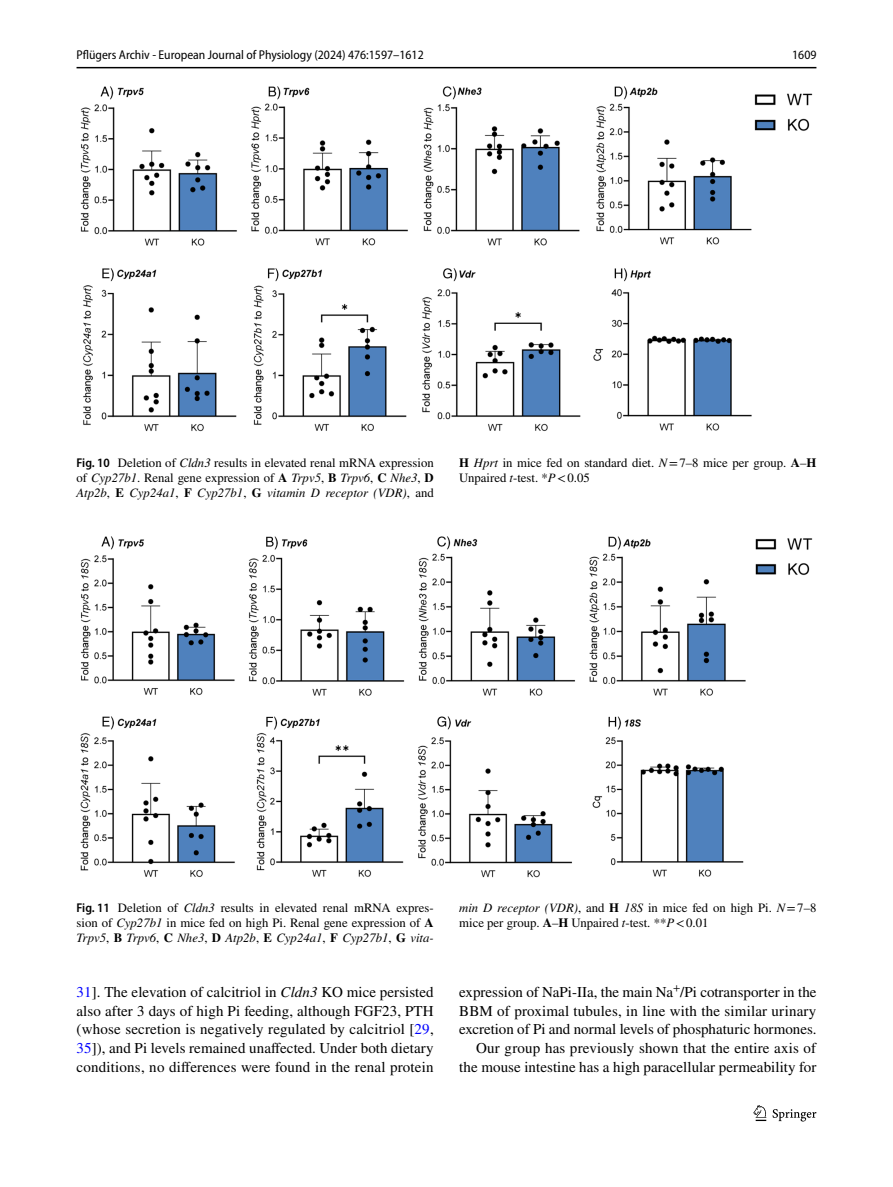
<style>
.page{position:relative;width:893px;height:1187px;background:#fff}
.page>*{position:absolute;margin:0;border:0;box-sizing:border-box;transform-origin:0 0}
.t1{font:15px/18.8px "STIX";letter-spacing:.005em;color:#000;text-align:justify}
.t2{font:12.75px/15px "STIX";color:#000;text-align:justify}
.t3{font:semi-condensed 12.75px "Myriad Pro";color:#000}
.s1{font-family:"Myriad Pro";font-weight:600;font-stretch:semi-condensed}
.s2{font-style:italic}
.s3{font-weight:700}
.s4{color:#00f}
</style>
<div class="page">
<hr style="left:77px;top:67px;width:739px;height:1px;background:#000">
<svg style="left:753px;top:1105px;width:13px;height:15px"></svg>
<svg style="left:773px;top:1109px;width:43px;height:12px"></svg>
<img style="left:81px;top:87px;width:731px;height:344px">
<img style="left:81px;top:536px;width:731px;height:341px">
<p class="t3" style="left:77px;top:48px;width:349px">Pflügers Archiv - European Journal of Physiology (2024) 476:1597–1612</p>
<p class="t3" style="left:792px;top:48px;width:26px">1609</p>
<p class="t2" style="left:77px;top:455px;width:359px"><span class="s1">Fig. 10</span> Deletion of <span class="s2">Cldn3</span> results in elevated renal mRNA expression of <span class="s2">Cyp27b1</span>. Renal gene expression of <span class="s3">A</span> <span class="s2">Trpv5</span>, <span class="s3">B</span> <span class="s2">Trpv6</span>, <span class="s3">C</span> <span class="s2">Nhe3</span>, <span class="s3">D </span><span class="s2">Atp2b</span>, <span class="s3">E</span> <span class="s2">Cyp24a1</span>, <span class="s3">F</span> <span class="s2">Cyp27b1</span>, <span class="s3">G</span> <span class="s2">vitamin D receptor (VDR)</span>, and</p>
<p class="t2" style="left:459px;top:455px;width:359px"><span class="s3">H</span> <span class="s2">Hprt</span> in mice fed on standard diet. <span class="s2">N</span>=7–8 mice per group. <span class="s3">A</span>–<span class="s3">H<br></span>Unpaired <span class="s2">t</span>-test. *<span class="s2">P</span>&lt;0.05</p>
<p class="t2" style="left:77px;top:901px;width:359px"><span class="s1">Fig. 11</span> Deletion of <span class="s2">Cldn3</span> results in elevated renal mRNA expres&shy;sion of <span class="s2">Cyp27b1</span> in mice fed on high Pi. Renal gene expression of <span class="s3">A </span><span class="s2">Trpv5</span>, <span class="s3">B</span> <span class="s2">Trpv6</span>, <span class="s3">C</span> <span class="s2">Nhe3</span>, <span class="s3">D</span> <span class="s2">Atp2b</span>, <span class="s3">E</span> <span class="s2">Cyp24a1</span>, <span class="s3">F</span> <span class="s2">Cyp27b1</span>, <span class="s3">G</span> <span class="s2">vita-</span></p>
<p class="t2" style="left:459px;top:901px;width:359px"><span class="s2">min D receptor (VDR)</span>, and <span class="s3">H</span> <span class="s2">18S</span> in mice fed on high Pi. <span class="s2">N</span>=7–8 mice per group. <span class="s3">A</span>–<span class="s3">H</span> Unpaired <span class="s2">t</span>-test. **<span class="s2">P</span>&lt;0.01</p>
<p class="t1" style="left:77px;top:983px;width:359px"><span class="s4">31</span>]. The elevation of calcitriol in <span class="s2">Cldn3</span> KO mice persisted also after 3 days of high Pi feeding, although FGF23, PTH (whose secretion is negatively regulated by calcitriol [<span class="s4">29</span>, <span class="s4">35</span>]), and Pi levels remained unaffected. Under both dietary conditions, no differences were found in the renal protein</p>
<p class="t1" style="left:459px;top:983px;width:359px;text-align:right">expression of NaPi-IIa, the main Na<sup>+</sup>/Pi cotransporter in the BBM of proximal tubules, in line with the similar urinary excretion of Pi and normal levels of phosphaturic hormones.<br>Our group has previously shown that the entire axis of the mouse intestine has a high paracellular permeability for</p>
</div>
